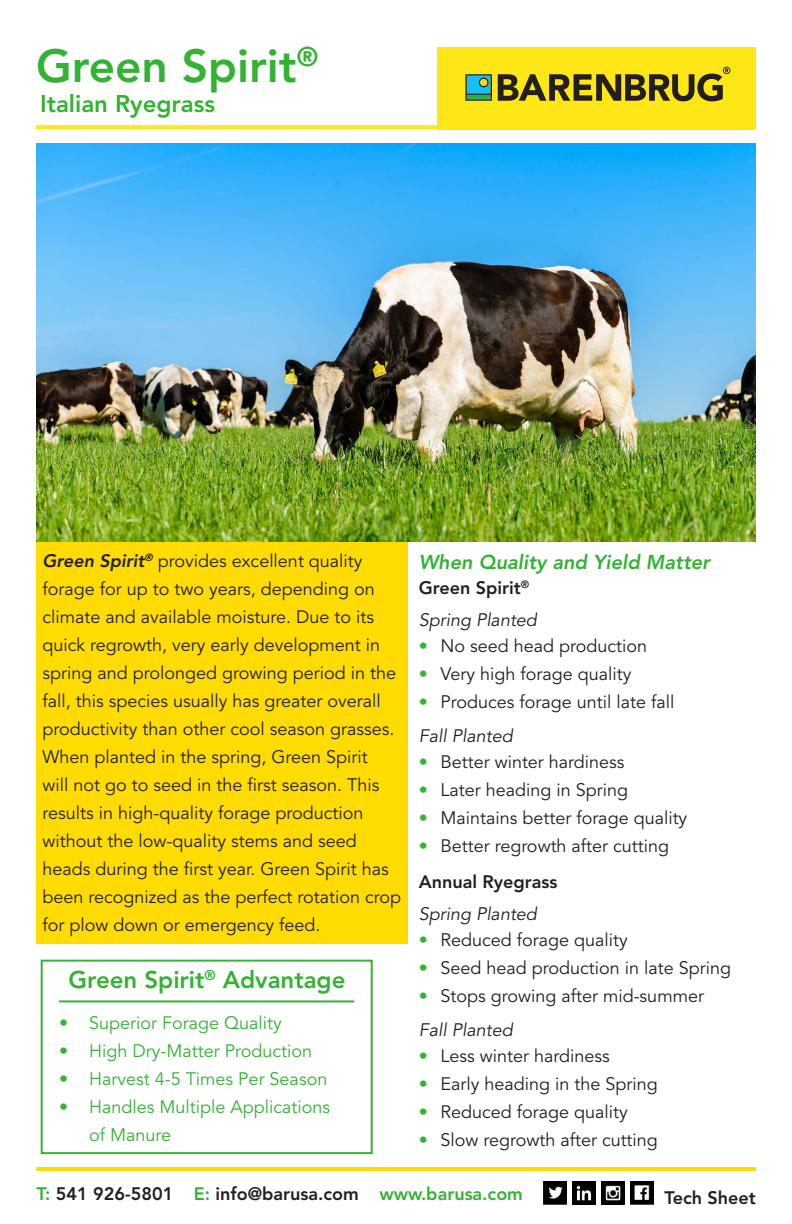
<style>
.page{position:relative;width:792px;height:1224px;background:#fff}
.page>*{position:absolute;margin:0;border:0;box-sizing:border-box;transform-origin:0 0}
.t1{font:800 46px "Avenir LT Std";color:#34b233}
.t2{font:800 24px "Avenir LT Std";color:#34b233}
.t3{font:italic 800 20px "Avenir LT Std";color:#34b233}
.t4{font:18px/28px "Avenir LT Std";color:#231f20}
.t5{font:18px/28px "Avenir LT Std";color:#34b233}
.t6{font:800 18px "Avenir LT Std";color:#231f20}
.t7{font:italic 18px "Avenir LT Std";color:#231f20}
.t8{font:800 18px "Avenir LT Std";color:#34b233}
.s1{font-weight:800;font-style:italic}
.s2{color:#34b233}
</style>
<div class="page">
<div style="left:438px;top:47px;width:318px;height:82px;background:#ffe616"></div>
<svg style="left:36px;top:125px;width:402px;height:4px;background:#ffe621"></svg>
<svg style="left:465px;top:74px;width:27px;height:27px"></svg>
<div style="left:480px;top:79px;width:7px;height:7px;background:#ffdc01;border-radius:50%"></div>
<svg style="left:498px;top:67px;width:232px;height:34px"></svg>
<hr style="left:36px;top:1167px;width:720px;height:4px;background:#fcd901">
<img style="left:631px;top:1181px;width:23px;height:22px">
<svg style="left:631px;top:1203px;width:23px;height:1px"></svg>
<img style="left:602px;top:1181px;width:23px;height:22px">
<svg style="left:602px;top:1203px;width:23px;height:1px"></svg>
<img style="left:573px;top:1181px;width:23px;height:22px">
<svg style="left:573px;top:1203px;width:23px;height:1px"></svg>
<img style="left:544px;top:1181px;width:23px;height:22px">
<svg style="left:544px;top:1203px;width:23px;height:1px"></svg>
<img style="left:36px;top:143px;width:720px;height:399px">
<div style="left:36px;top:542px;width:372px;height:402px;background:#ffdc01"></div>
<div style="left:41px;top:960px;width:332px;height:194px;border:2px solid #34b233"></div>
<hr style="left:59px;top:1000px;width:295px;height:2px;background:#34b233">
<p class="t1" style="left:36px;top:39px;width:284px">Green Spirit<sup>®</sup></p>
<p class="t2" style="left:40px;top:90px;width:177px">Italian Ryegrass</p>
<p class="t4" style="left:43px;top:548px;width:360px"><span class="s1">Green Spirit</span><sup>®</sup> provides excellent quality forage for up to two years, depending on climate and available moisture. Due to its quick regrowth, very early development in spring and prolonged growing period in the fall, this species usually has greater overall productivity than other cool season grasses.<br>When planted in the spring, Green Spirit<br>will not go to seed in the first season. This results in high-quality forage production without the low-quality stems and seed heads during the first year. Green Spirit has been recognized as the perfect rotation crop for plow down or emergency feed.</p>
<p class="t3" style="left:419px;top:550px;width:293px">When Quality and Yield Matter</p>
<p class="t6" style="left:419px;top:578px;width:112px">Green Spirit<sup>®</sup></p>
<p class="t7" style="left:419px;top:610px;width:120px">Spring Planted</p>
<p class="t4" style="left:440px;top:632px;width:208px">No seed head production</p>
<p class="t4" style="left:440px;top:660px;width:192px">Very high forage quality</p>
<p class="t4" style="left:440px;top:688px;width:235px">Produces forage until late fall</p>
<p class="t5" style="left:419px;top:632px;width:10px">•</p>
<p class="t5" style="left:419px;top:660px;width:10px">•</p>
<p class="t5" style="left:419px;top:688px;width:10px">•</p>
<p class="t7" style="left:419px;top:725px;width:95px">Fall Planted</p>
<p class="t4" style="left:440px;top:748px;width:186px">Better winter hardiness</p>
<p class="t4" style="left:440px;top:776px;width:189px">Later heading in Spring</p>
<p class="t4" style="left:440px;top:804px;width:248px">Maintains better forage quality</p>
<p class="t4" style="left:440px;top:832px;width:230px">Better regrowth after cutting</p>
<p class="t5" style="left:419px;top:748px;width:10px">•</p>
<p class="t5" style="left:419px;top:776px;width:10px">•</p>
<p class="t5" style="left:419px;top:804px;width:10px">•</p>
<p class="t5" style="left:419px;top:832px;width:10px">•</p>
<p class="t6" style="left:419px;top:871px;width:140px">Annual Ryegrass</p>
<p class="t7" style="left:419px;top:904px;width:120px">Spring Planted</p>
<p class="t4" style="left:440px;top:926px;width:189px">Reduced forage quality</p>
<p class="t4" style="left:440px;top:954px;width:292px">Seed head production in late Spring</p>
<p class="t4" style="left:440px;top:982px;width:265px">Stops growing after mid-summer</p>
<p class="t5" style="left:419px;top:926px;width:10px">•</p>
<p class="t5" style="left:419px;top:954px;width:10px">•</p>
<p class="t5" style="left:419px;top:982px;width:10px">•</p>
<p class="t2" style="left:68px;top:965px;width:279px">Green Spirit<sup>®</sup> Advantage</p>
<p class="t5" style="left:89px;top:1009px;width:194px">Superior Forage Quality</p>
<p class="t5" style="left:89px;top:1037px;width:224px">High Dry-Matter Production</p>
<p class="t5" style="left:89px;top:1065px;width:240px">Harvest 4-5 Times Per Season</p>
<p class="t5" style="left:89px;top:1093px;width:242px">Handles Multiple Applications of Manure</p>
<p class="t5" style="left:59px;top:1009px;width:10px">•</p>
<p class="t5" style="left:59px;top:1037px;width:10px">•</p>
<p class="t5" style="left:59px;top:1065px;width:10px">•</p>
<p class="t5" style="left:59px;top:1093px;width:10px">•</p>
<p class="t7" style="left:419px;top:1019px;width:95px">Fall Planted</p>
<p class="t4" style="left:440px;top:1042px;width:171px">Less winter hardiness</p>
<p class="t4" style="left:440px;top:1070px;width:219px">Early heading in the Spring</p>
<p class="t4" style="left:440px;top:1098px;width:189px">Reduced forage quality</p>
<p class="t4" style="left:440px;top:1126px;width:219px">Slow regrowth after cutting</p>
<p class="t5" style="left:419px;top:1042px;width:10px">•</p>
<p class="t5" style="left:419px;top:1070px;width:10px">•</p>
<p class="t5" style="left:419px;top:1098px;width:10px">•</p>
<p class="t5" style="left:419px;top:1126px;width:10px">•</p>
<p class="t6" style="left:36px;top:1183px;width:139px"><span class="s2">T:</span> 541 926-5801</p>
<p class="t6" style="left:194px;top:1183px;width:167px"><span class="s2">E:</span> info@barusa.com</p>
<p class="t8" style="left:379px;top:1183px;width:145px">www.barusa.com</p>
<p class="t6" style="left:665px;top:1188px;width:93px">Tech Sheet</p>
</div>
